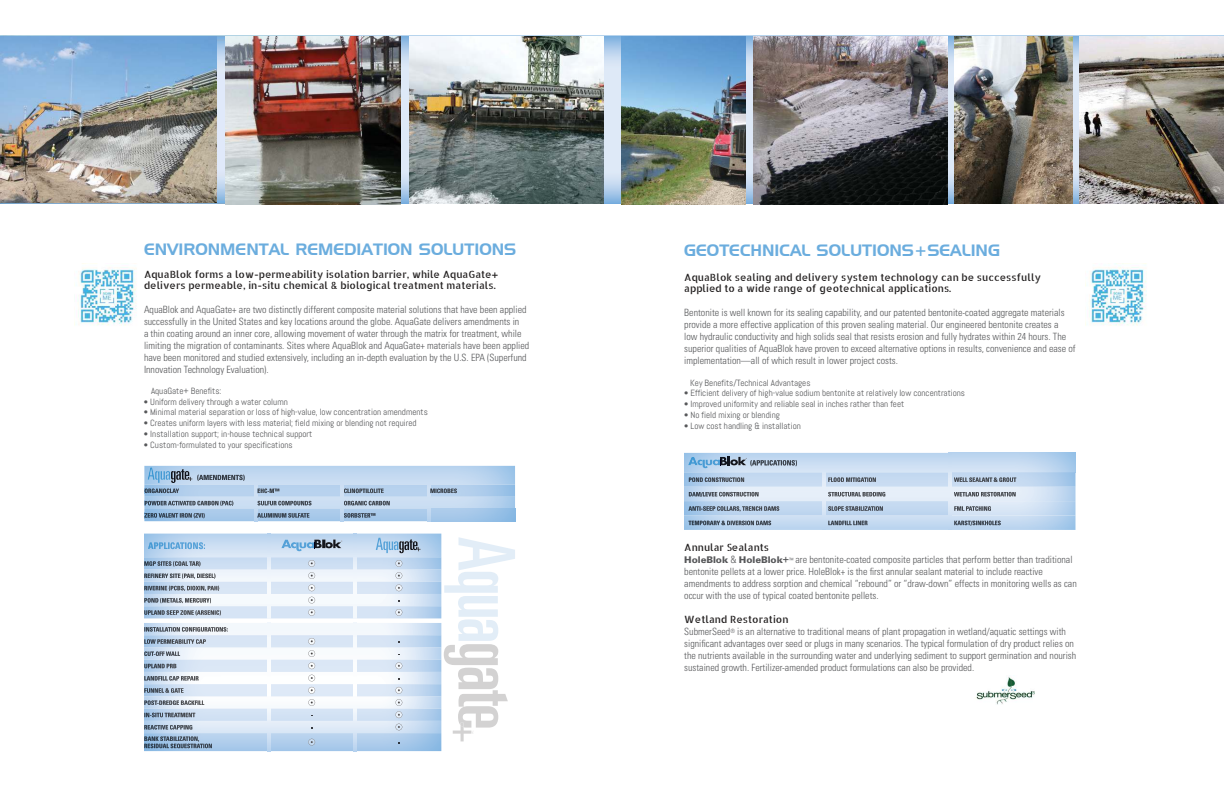
<style>
.page{position:relative;width:1224px;height:792px;background:#fff}
.page>*{position:absolute;margin:0;border:0;box-sizing:border-box;transform-origin:0 0}
.t1{font:16px "Handel Gothic BT";color:#6badde}
.t2{font:300 condensed 10px/12px "Univers";color:#57585a}
.t3{font:10px/11px "Allerta Stencil";color:#221f1f}
.t4{font:9px/10.8px "Abel";color:#57585a}
.s1{font-family:"Univers Black DTC";font-weight:400;font-stretch:normal}
.s2{font-size:5.8px}
</style>
<div class="page">
<svg style="left:444px;top:537px;width:71px;height:204px"></svg>
<img style="left:216px;top:36px;width:864px;height:167px">
<img style="left:753px;top:36px;width:194px;height:168px">
<img style="left:621px;top:36px;width:124px;height:168px">
<img style="left:954px;top:36px;width:118px;height:168px">
<img style="left:225px;top:36px;width:175px;height:168px">
<img style="left:0;top:36px;width:216px;height:167px">
<img style="left:976px;top:677px;width:59px;height:28px">
<img style="left:410px;top:36px;width:193px;height:168px">
<img style="left:1080px;top:36px;width:144px;height:168px">
<img style="left:144px;top:534px;width:297px;height:23px">
<img style="left:356px;top:557px;width:85px;height:49px">
<img style="left:270px;top:557px;width:83px;height:49px">
<img style="left:144px;top:557px;width:123px;height:49px">
<img style="left:144px;top:623px;width:123px;height:110px">
<img style="left:356px;top:635px;width:85px;height:98px">
<img style="left:270px;top:635px;width:83px;height:98px">
<img style="left:144px;top:606px;width:297px;height:12px">
<img style="left:144px;top:733px;width:297px;height:18px">
<svg style="left:267px;top:557px;width:3px;height:176px"></svg>
<svg style="left:353px;top:557px;width:3px;height:176px"></svg>
<img style="left:267px;top:733px;width:3px;height:18px">
<img style="left:353px;top:733px;width:3px;height:18px">
<img style="left:148px;top:542px;width:57px;height:7px">
<svg style="left:281px;top:540px;width:61px;height:11px"></svg>
<svg style="left:376px;top:538px;width:45px;height:15px"></svg>
<img style="left:144px;top:561px;width:56px;height:5px">
<img style="left:144px;top:573px;width:71px;height:1px">
<img style="left:144px;top:574px;width:71px;height:5px">
<svg style="left:308px;top:560px;width:7px;height:19px"></svg>
<svg style="left:396px;top:560px;width:6px;height:19px"></svg>
<img style="left:216px;top:586px;width:3px;height:5px">
<img style="left:144px;top:586px;width:72px;height:5px">
<svg style="left:308px;top:585px;width:7px;height:6px"></svg>
<svg style="left:396px;top:585px;width:6px;height:6px"></svg>
<img style="left:144px;top:598px;width:67px;height:5px">
<svg style="left:308px;top:597px;width:7px;height:6px"></svg>
<img style="left:144px;top:610px;width:77px;height:5px">
<svg style="left:308px;top:609px;width:7px;height:7px"></svg>
<svg style="left:396px;top:609px;width:6px;height:7px"></svg>
<img style="left:144px;top:627px;width:82px;height:5px">
<img style="left:144px;top:639px;width:62px;height:5px">
<img style="left:144px;top:652px;width:36px;height:4px">
<img style="left:144px;top:664px;width:32px;height:4px">
<svg style="left:308px;top:638px;width:7px;height:31px"></svg>
<svg style="left:396px;top:662px;width:6px;height:7px"></svg>
<img style="left:144px;top:676px;width:54px;height:4px">
<svg style="left:308px;top:675px;width:7px;height:6px"></svg>
<img style="left:144px;top:688px;width:39px;height:5px">
<img style="left:144px;top:700px;width:60px;height:1px">
<img style="left:144px;top:701px;width:60px;height:4px">
<svg style="left:308px;top:687px;width:7px;height:19px"></svg>
<img style="left:144px;top:713px;width:51px;height:4px">
<svg style="left:396px;top:687px;width:6px;height:31px"></svg>
<img style="left:144px;top:725px;width:48px;height:4px">
<svg style="left:396px;top:724px;width:6px;height:6px"></svg>
<img style="left:144px;top:736px;width:55px;height:1px">
<img style="left:144px;top:737px;width:55px;height:4px">
<img style="left:144px;top:744px;width:67px;height:4px">
<svg style="left:308px;top:739px;width:7px;height:6px"></svg>
<img style="left:144px;top:466px;width:371px;height:19px">
<img style="left:430px;top:485px;width:85px;height:36px">
<img style="left:344px;top:485px;width:83px;height:36px">
<img style="left:257px;top:485px;width:84px;height:36px">
<img style="left:144px;top:485px;width:110px;height:36px">
<svg style="left:254px;top:485px;width:3px;height:36px"></svg>
<svg style="left:341px;top:485px;width:3px;height:36px"></svg>
<svg style="left:427px;top:485px;width:3px;height:36px"></svg>
<svg style="left:144px;top:467px;width:51px;height:17px"></svg>
<img style="left:197px;top:475px;width:48px;height:6px">
<img style="left:145px;top:489px;width:34px;height:4px">
<img style="left:258px;top:489px;width:21px;height:4px">
<img style="left:344px;top:489px;width:40px;height:4px">
<img style="left:431px;top:489px;width:26px;height:4px">
<img style="left:145px;top:501px;width:88px;height:5px">
<img style="left:145px;top:501px;width:73px;height:4px">
<img style="left:258px;top:501px;width:53px;height:4px">
<img style="left:344px;top:501px;width:46px;height:4px">
<img style="left:145px;top:513px;width:60px;height:5px">
<img style="left:257px;top:513px;width:52px;height:5px">
<img style="left:344px;top:513px;width:31px;height:5px">
<img style="left:684px;top:453px;width:392px;height:19px">
<img style="left:951px;top:472px;width:125px;height:44px">
<img style="left:825px;top:472px;width:123px;height:44px">
<img style="left:684px;top:472px;width:138px;height:44px">
<img style="left:684px;top:516px;width:392px;height:14px">
<img style="left:822px;top:472px;width:3px;height:58px">
<img style="left:948px;top:472px;width:3px;height:58px">
<svg style="left:688px;top:457px;width:61px;height:12px"></svg>
<img style="left:750px;top:460px;width:47px;height:6px">
<img style="left:689px;top:478px;width:55px;height:4px">
<img style="left:828px;top:478px;width:48px;height:4px">
<img style="left:954px;top:478px;width:62px;height:4px">
<img style="left:689px;top:492px;width:69px;height:5px">
<img style="left:828px;top:492px;width:57px;height:4px">
<img style="left:954px;top:492px;width:62px;height:4px">
<img style="left:766px;top:506px;width:13px;height:5px">
<img style="left:689px;top:506px;width:77px;height:5px">
<img style="left:828px;top:506px;width:55px;height:5px">
<img style="left:954px;top:506px;width:37px;height:5px">
<img style="left:754px;top:521px;width:17px;height:4px">
<img style="left:689px;top:521px;width:65px;height:4px">
<img style="left:828px;top:521px;width:39px;height:4px">
<img style="left:954px;top:521px;width:47px;height:5px">
<img style="left:74px;top:263px;width:63px;height:63px">
<img style="left:1085px;top:267px;width:62px;height:59px">
<h1 class="t1" style="left:144px;top:240px;width:374px">ENVIRONMENTAL REMEDIATION SOLUTIONS</h1>
<p class="t3" style="left:144px;top:270px;width:356px">AquaBlok forms a low-permeability isolation barrier, while AquaGate+ delivers permeable, in-situ chemical &amp; biological treatment materials.</p>
<p class="t2" style="left:144px;top:305px;width:387px">AquaBlok and AquaGate+ are two distinctly different composite material solutions that have been applied successfully in the United States and key locations around the globe. AquaGate delivers amendments in<br>a thin coating around an inner core, allowing movement of water through the matrix for treatment, while limiting the migration of contaminants. Sites where AquaBlok and AquaGate+ materials have been applied have been monitored and studied extensively, including an in-depth evaluation by the U.S. EPA (Superfund Innovation Technology Evaluation).</p>
<p class="t4" style="left:144px;top:386px;width:285px;text-indent:7px">AquaGate+ Benefits:<br>ï Uniform delivery through a water column<br>ï Minimal material separation or loss of high-value, low concentration amendments ï Creates uniform layers with less material; field mixing or blending not required<br>ï Installation support; in-house technical support<br>ï Custom-formulated to your specifications</p>
<h1 class="t1" style="left:684px;top:240px;width:317px">GEOTECHNICAL SOLUTIONS+SEALING</h1>
<p class="t3" style="left:684px;top:273px;width:358px">AquaBlok sealing and delivery system technology can be successfully applied to a wide range of geotechnical applications.</p>
<p class="t2" style="left:684px;top:307px;width:393px">Bentonite is well known for its sealing capability, and our patented bentonite-coated aggregate materials provide a more effective application of this proven sealing material. Our engineered bentonite creates a<br>low hydraulic conductivity and high solids seal that resists erosion and fully hydrates within 24 hours. The superior qualities of AquaBlok have proven to exceed alternative options in results, convenience and ease of implementation—all of which result in lower project costs.</p>
<p class="t4" style="left:684px;top:378px;width:282px;text-indent:6px">Key Benefits/Technical Advantages<br>ï Efficient delivery of high-value sodium bentonite at relatively low concentrations ï Improved uniformity and reliable seal in inches rather than feet<br>ï No field mixing or blending<br>ï Low cost handling &amp; installation</p>
<p class="t3" style="left:684px;top:543px;width:86px">Annular Sealants</p>
<p class="t2" style="left:684px;top:554px;width:394px"><span class="s1">HoleBlok</span> &amp; <span class="s1">HoleBlok+</span><span class="s2">™</span> are bentonite-coated composite particles that perform better than traditional bentonite pellets at a lower price. HoleBlok+ is the first annular sealant material to include reactive amendments to address sorption and chemical “rebound” or “draw-down” effects in monitoring wells as can occur with the use of typical coated bentonite pellets.</p>
<p class="t3" style="left:684px;top:615px;width:106px">Wetland Restoration</p>
<p class="t2" style="left:684px;top:626px;width:393px">SubmerSeed<sup>®</sup> is an alternative to traditional means of plant propagation in wetland/aquatic settings with significant advantages over seed or plugs in many scenarios. The typical formulation of dry product relies on the nutrients available in the surrounding water and underlying sediment to support germination and nourish sustained growth. Fertilizer-amended product formulations can also be provided.</p>
</div>
